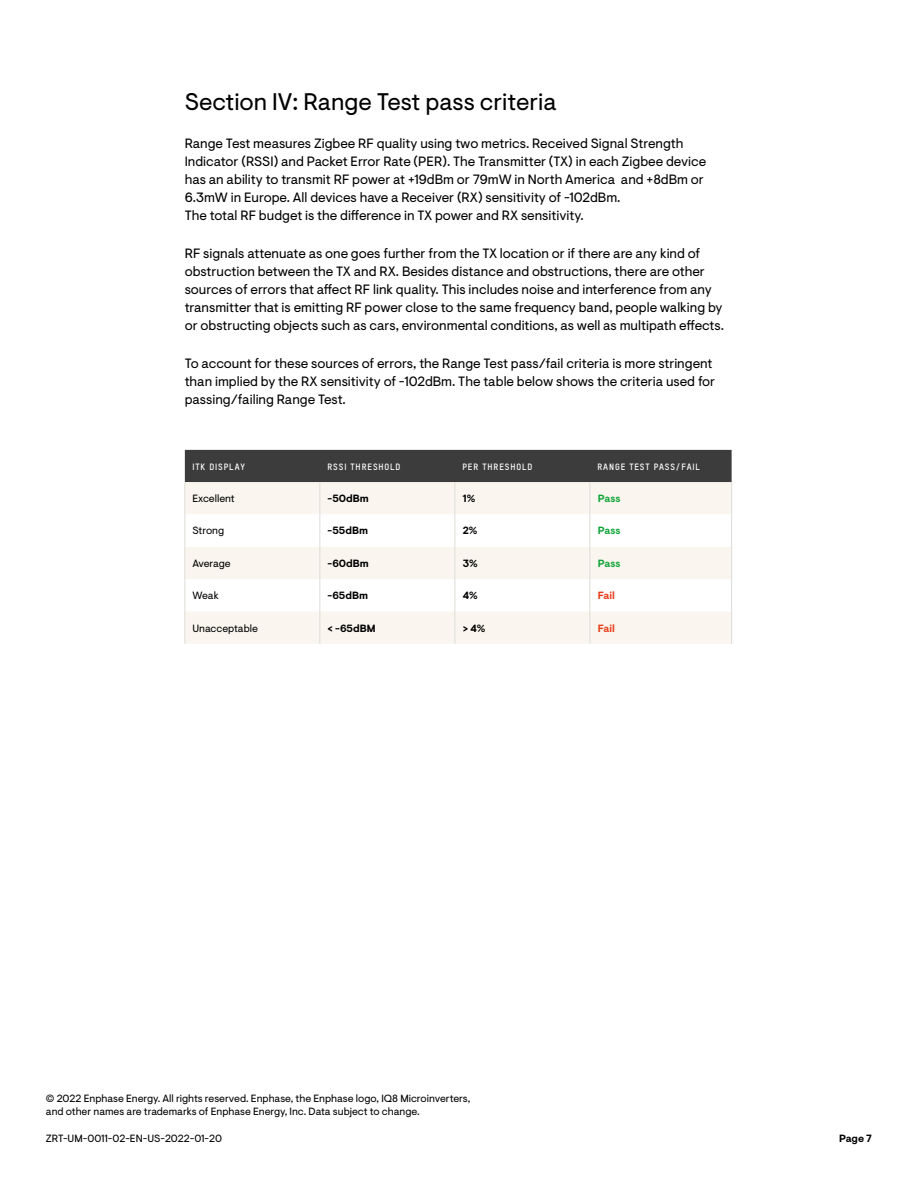
<style>
.page{position:relative;width:918px;height:1188px;background:#fff}
.page>*{position:absolute;margin:0;border:0;box-sizing:border-box;transform-origin:0 0}
.t1{font:24px "Enphase Visuelt";color:#000}
.t2{font:13.5px/18px "Enphase Visuelt";color:#000}
.t3{font:10.5px/13.5px "Enphase Visuelt";color:#000}
.t4{font:700 10.5px "Enphase Visuelt";color:#000}
.t5{font:700 10.5px "Enphase Visuelt";letter-spacing:-.005em;color:#12a53a}
.t6{font:700 10.5px "Enphase Visuelt";color:#e73e1a}
.t7{font:10.5px "Enphase Visuelt";letter-spacing:-.025em;color:#000}
.t8{font:700 9px "T Star Pro";letter-spacing:.1em;color:#fff}
</style>
<div class="page">
<div style="left:185px;top:450px;width:547px;height:32px;background:#3c3c3c"></div>
<div style="left:186px;top:482px;width:545px;height:162px;background:#faf6ef"></div>
<svg style="left:186px;top:514px;width:545px;height:97px"></svg>
<hr style="left:454px;top:482px;width:1px;height:32px;background:#dcdcd6">
<hr style="left:589px;top:482px;width:1px;height:32px;background:#dcdcd6">
<hr style="left:454px;top:514px;width:1px;height:33px;background:#dcdcd6">
<hr style="left:589px;top:514px;width:1px;height:33px;background:#dcdcd6">
<hr style="left:454px;top:547px;width:1px;height:32px;background:#dcdcd6">
<hr style="left:589px;top:547px;width:1px;height:32px;background:#dcdcd6">
<hr style="left:454px;top:579px;width:1px;height:32px;background:#dcdcd6">
<hr style="left:589px;top:579px;width:1px;height:32px;background:#dcdcd6">
<hr style="left:454px;top:611px;width:1px;height:33px;background:#dcdcd6">
<hr style="left:589px;top:611px;width:1px;height:33px;background:#dcdcd6">
<hr style="left:185px;top:482px;width:1px;height:32px;background:#dcdcd6">
<hr style="left:320px;top:482px;width:1px;height:32px;background:#dcdcd6">
<hr style="left:185px;top:514px;width:1px;height:33px;background:#dcdcd6">
<hr style="left:320px;top:514px;width:1px;height:33px;background:#dcdcd6">
<hr style="left:185px;top:547px;width:1px;height:32px;background:#dcdcd6">
<hr style="left:320px;top:547px;width:1px;height:32px;background:#dcdcd6">
<hr style="left:185px;top:579px;width:1px;height:32px;background:#dcdcd6">
<hr style="left:320px;top:579px;width:1px;height:32px;background:#dcdcd6">
<hr style="left:185px;top:611px;width:1px;height:33px;background:#dcdcd6">
<hr style="left:320px;top:611px;width:1px;height:33px;background:#dcdcd6">
<hr style="left:731px;top:482px;width:1px;height:32px;background:#dcdcd6">
<hr style="left:731px;top:514px;width:1px;height:33px;background:#dcdcd6">
<hr style="left:731px;top:547px;width:1px;height:32px;background:#dcdcd6">
<hr style="left:731px;top:579px;width:1px;height:32px;background:#dcdcd6">
<hr style="left:731px;top:611px;width:1px;height:33px;background:#dcdcd6">
<h1 class="t1" style="left:185px;top:87px;width:374px">Section IV: Range Test pass criteria</h1>
<p class="t2" style="left:185px;top:135px;width:523px">Range Test measures Zigbee RF quality using two metrics. Received Signal Strength Indicator (RSSI) and Packet Error Rate (PER). The Transmitter (TX) in each Zigbee device has an ability to transmit RF power at +19dBm or 79mW in North America and +8dBm or 6.3mW in Europe. All devices have a Receiver (RX) sensitivity of -102dBm.<br>The total RF budget is the difference in TX power and RX sensitivity.</p>
<p class="t2" style="left:185px;top:245px;width:541px">RF signals attenuate as one goes further from the TX location or if there are any kind of obstruction between the TX and RX. Besides distance and obstructions, there are other sources of errors that affect RF link quality. This includes noise and interference from any transmitter that is emitting RF power close to the same frequency band, people walking by or obstructing objects such as cars, environmental conditions, as well as multipath effects.</p>
<p class="t2" style="left:185px;top:355px;width:532px">To account for these sources of errors, the Range Test pass/fail criteria is more stringent than implied by the RX sensitivity of -102dBm. The table below shows the criteria used for passing/failing Range Test.</p>
<p class="t8" style="left:192px;top:460px;width:54px">ITK DISPLAY</p>
<p class="t8" style="left:327px;top:460px;width:74px">RSSI THRESHOLD</p>
<p class="t8" style="left:462px;top:460px;width:71px">PER THRESHOLD</p>
<p class="t8" style="left:597px;top:460px;width:104px">RANGE TEST PASS/FAIL</p>
<p class="t3" style="left:192px;top:492px;width:44px">Excellent</p>
<p class="t4" style="left:328px;top:492px;width:43px">-50dBm</p>
<p class="t4" style="left:463px;top:492px;width:14px">1%</p>
<p class="t5" style="left:598px;top:492px;width:24px">Pass</p>
<p class="t3" style="left:192px;top:524px;width:33px">Strong</p>
<p class="t4" style="left:328px;top:525px;width:42px">-55dBm</p>
<p class="t4" style="left:463px;top:525px;width:16px">2%</p>
<p class="t5" style="left:598px;top:525px;width:24px">Pass</p>
<p class="t7" style="left:192px;top:557px;width:40px">Average</p>
<p class="t4" style="left:328px;top:557px;width:43px">-60dBm</p>
<p class="t4" style="left:463px;top:557px;width:17px">3%</p>
<p class="t5" style="left:598px;top:557px;width:24px">Pass</p>
<p class="t3" style="left:192px;top:589px;width:28px">Weak</p>
<p class="t4" style="left:328px;top:589px;width:42px">-65dBm</p>
<p class="t4" style="left:463px;top:589px;width:17px">4%</p>
<p class="t6" style="left:598px;top:589px;width:19px">Fail</p>
<p class="t3" style="left:192px;top:621px;width:67px">Unacceptable</p>
<p class="t4" style="left:328px;top:622px;width:49px">&lt; -65dBM</p>
<p class="t4" style="left:463px;top:622px;width:24px">&gt; 4%</p>
<p class="t6" style="left:598px;top:622px;width:19px">Fail</p>
<p class="t3" style="left:46px;top:1092px;width:426px">© 2022 Enphase Energy. All rights reserved. Enphase, the Enphase logo, IQ8 Microinverters, and other names are trademarks of Enphase Energy, Inc. Data subject to change.</p>
<p class="t3" style="left:46px;top:1132px;width:178px">ZRT-UM-0011-02-EN-US-2022-01-20</p>
<p class="t4" style="left:839px;top:1132px;width:34px">Page 7</p>
</div>
